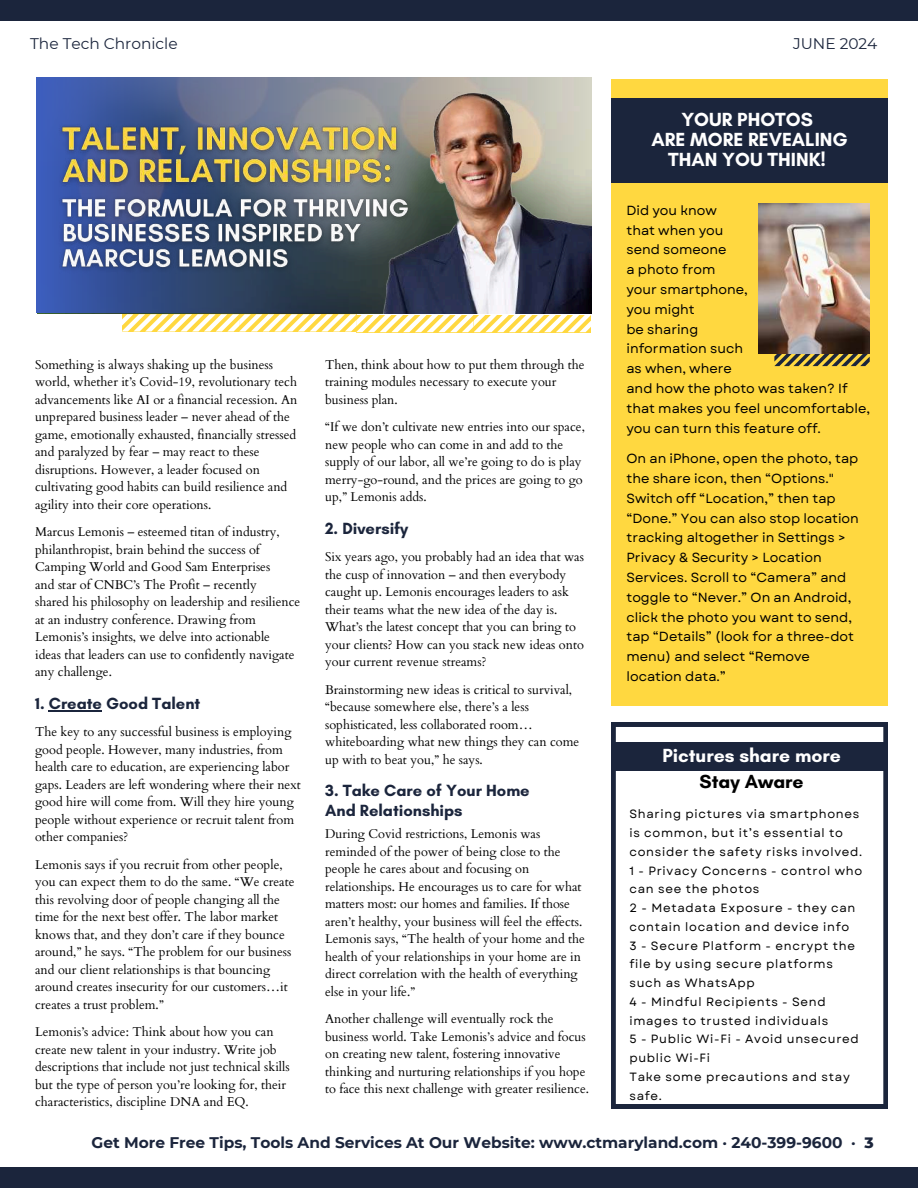
<style>
.page{position:relative;width:918px;height:1188px;background:#fff}
.page>*{position:absolute;margin:0;border:0;box-sizing:border-box;transform-origin:0 0}
.t1{font:700 19.35px/20.2px "Glacial Indifference";color:#fff;text-align:center}
.t2{font:700 19.35px "Glacial Indifference";color:#000}
.t3{font:700 16.5px/19.4px "Glacial Indifference";color:#1b253c}
.t4{font:700 15.45px "Montserrat";color:#1b253c}
.t5{font:15.45px "Montserrat";color:#1b253c}
.t6{font:13.2px/19.8px "Garet";color:#000}
.t7{font:12.75px/17.5px "Cardo";color:#000}
.t8{font:12px/18.8px "Garet";letter-spacing:.06em;color:#000}
.s1{font-weight:800}
</style>
<div class="page">
<div style="left:0;top:1px;width:918px;height:20px;background:#1b253c"></div>
<div style="left:0;top:1168px;width:918px;height:20px;background:#1b253c"></div>
<div style="left:611px;top:79px;width:277px;height:626px;background:#ffd840"></div>
<svg style="left:774px;top:353px;width:96px;height:13px"></svg>
<div style="left:611px;top:98px;width:277px;height:85px;background:#1b253c"></div>
<svg style="left:611px;top:722px;width:277px;height:386px"></svg>
<div style="left:611px;top:742px;width:277px;height:28px;background:#1b253c"></div>
<svg style="left:122px;top:314px;width:469px;height:18px"></svg>
<svg style="left:36px;top:78px;width:320px;height:235px;background:#475c8e"></svg>
<hr style="left:49px;top:710px;width:53px;height:1px;background:#1b253c">
<img style="left:356px;top:78px;width:236px;height:236px">
<img style="left:54px;top:118px;width:364px;height:160px">
<img style="left:758px;top:204px;width:112px;height:149px">
<p class="t5" style="left:30px;top:34px;width:149px">The Tech Chronicle</p>
<p class="t5" style="left:793px;top:34px;width:86px">JUNE 2024</p>
<p class="t7" style="left:35px;top:356px;width:264px">Something is always shaking up the business world, whether it’s Covid-19, revolutionary tech advancements like AI or a financial recession. An unprepared business leader – never ahead of the game, emotionally exhausted, financially stressed and paralyzed by fear – may react to these disruptions. However, a leader focused on cultivating good habits can build resilience and agility into their core operations.</p>
<p class="t7" style="left:35px;top:523px;width:267px">Marcus Lemonis – esteemed titan of industry, philanthropist, brain behind the success of Camping World and Good Sam Enterprises<br>and star of CNBC’s The Profit – recently<br>shared his philosophy on leadership and resilience at an industry conference. Drawing from Lemonis’s insights, we delve into actionable<br>ideas that leaders can use to confidently navigate any challenge.</p>
<p class="t3" style="left:35px;top:693px;width:167px">1. Create Good Talent</p>
<p class="t7" style="left:35px;top:723px;width:267px">The key to any successful business is employing good people. However, many industries, from health care to education, are experiencing labor gaps. Leaders are left wondering where their next good hire will come from. Will they hire young people without experience or recruit talent from other companies?</p>
<p class="t7" style="left:35px;top:856px;width:261px">Lemonis says if you recruit from other people, you can expect them to do the same. “We create this revolving door of people changing all the time for the next best offer. The labor market knows that, and they don’t care if they bounce around,” he says. “The problem for our business and our client relationships is that bouncing around creates insecurity for our customers…it creates a trust problem.”</p>
<p class="t7" style="left:35px;top:1023px;width:256px">Lemonis’s advice: Think about how you can create new talent in your industry. Write job descriptions that include not just technical skills but the type of person you’re looking for, their characteristics, discipline DNA and EQ.</p>
<p class="t7" style="left:325px;top:356px;width:261px">Then, think about how to put them through the training modules necessary to execute your business plan.</p>
<p class="t7" style="left:325px;top:419px;width:261px">“If we don’t cultivate new entries into our space, new people who can come in and add to the supply of our labor, all we’re going to do is play merry-go-round, and the prices are going to go up,” Lemonis adds.</p>
<p class="t3" style="left:325px;top:519px;width:85px">2. Diversify</p>
<p class="t7" style="left:325px;top:549px;width:260px">Six years ago, you probably had an idea that was the cusp of innovation – and then everybody caught up. Lemonis encourages leaders to ask their teams what the new idea of the day is.<br>What’s the latest concept that you can bring to your clients? How can you stack new ideas onto your current revenue streams?</p>
<p class="t7" style="left:325px;top:681px;width:256px">Brainstorming new ideas is critical to survival, “because somewhere else, there’s a less sophisticated, less collaborated room… whiteboarding what new things they can come up with to beat you,” he says.</p>
<p class="t3" style="left:325px;top:781px;width:206px">3. Take Care of Your Home<br>And Relationships</p>
<p class="t7" style="left:325px;top:826px;width:261px">During Covid restrictions, Lemonis was reminded of the power of being close to the people he cares about and focusing on relationships. He encourages us to care for what matters most: our homes and families. If those aren’t healthy, your business will feel the effects.<br>Lemonis says, “The health of your home and the health of your relationships in your home are in direct correlation with the health of everything else in your life.”</p>
<p class="t7" style="left:325px;top:1011px;width:266px">Another challenge will eventually rock the business world. Take Lemonis’s advice and focus on creating new talent, fostering innovative thinking and nurturing relationships if you hope to face this next challenge with greater resilience.</p>
<h1 class="t1" style="left:651px;top:109px;width:198px">YOUR PHOTOS<br>ARE MORE REVEALING<br>THAN YOU THINK!</h1>
<p class="t6" style="left:626px;top:200px;width:245px">Did you know<br>that when you<br>send someone<br>a photo from<br>your smartphone,<br>you might<br>be sharing<br>information such<br>as when, where<br>and how the photo was taken? If that makes you feel uncomfortable, you can turn this feature off.</p>
<p class="t6" style="left:626px;top:449px;width:234px">On an iPhone, open the photo, tap the share icon, then “Options."<br>Switch off “Location,” then tap “Done.” You can also stop location tracking altogether in Settings &gt;<br>Privacy &amp; Security &gt; Location<br>Services. Scroll to “Camera” and toggle to “Never.” On an Android, click the photo you want to send, tap “Details” (look for a three-dot menu) and select “Remove location data.”</p>
<h1 class="t1" style="left:662px;top:745px;width:180px">Pictures share more</h1>
<h1 class="t2" style="left:700px;top:769px;width:106px">Stay Aware</h1>
<p class="t8" style="left:629px;top:805px;width:234px">Sharing pictures via smartphones is common, but it’s essential to consider the safety risks involved.<br>1 - Privacy Concerns - control who can see the photos<br>2 - Metadata Exposure - they can contain location and device info<br>3 - Secure Platform - encrypt the file by using secure platforms such as WhatsApp<br>4 - Mindful Recipients - Send images to trusted individuals<br>5 - Public Wi-Fi - Avoid unsecured public Wi-Fi<br>Take some precautions and stay safe.</p>
<p class="t4" style="left:92px;top:1133px;width:784px">Get More Free Tips, Tools And Services At Our Website: www.ctmaryland.com · 240-399-9600 · <span class="s1">3</span></p>
</div>
